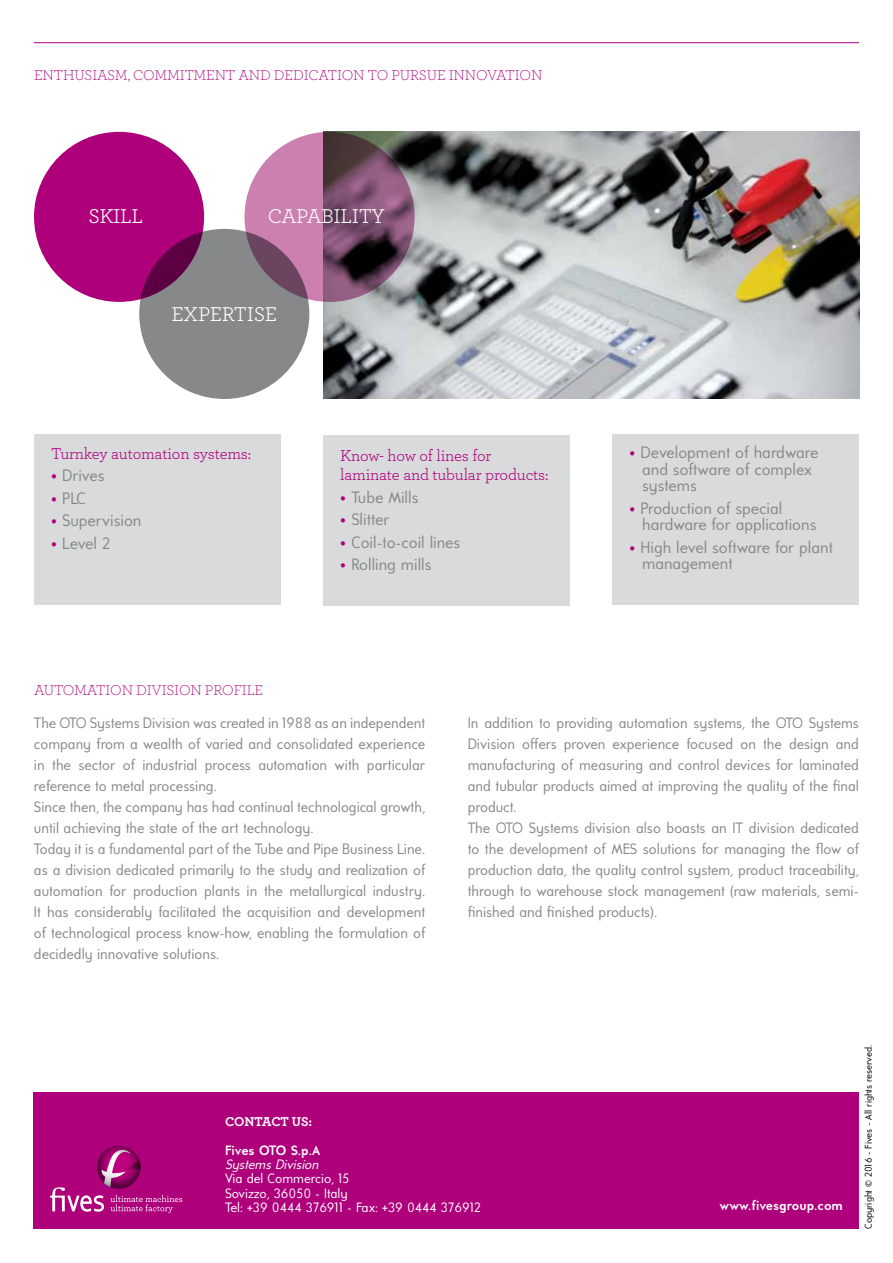
<style>
.page{position:relative;width:893px;height:1263px;background:#fff}
.page>*{position:absolute;margin:0;border:0;box-sizing:border-box;transform-origin:0 0}
.t1{font:21px "Archer";letter-spacing:-.02em;color:#fff}
.t2{font:16.5px/16.5px "Universalis ADF Std";color:#87888a}
.t3{font:16.5px/19.8px "Archer";letter-spacing:-.01em;color:#af007c}
.t4{font:15px/21px "Universalis ADF Std";color:#87888a}
.t5{font:300 15px "Archer";letter-spacing:-.01em;color:#af007c}
.t6{font:13.5px/14.2px "Universalis ADF Std";color:#fff}
.t7{font:700 13.5px "Universalis ADF Std";color:#fff}
.t8{font:italic 13.5px "Universalis ADF Std";color:#fff}
.t9{font:700 13.5px "Archer";letter-spacing:-.02em;color:#fff}
.t10{font:9.75px "Universalis ADF Std";color:#000}
.s1{color:#af007c}
</style>
<div class="page">
<img style="left:323px;top:132px;width:536px;height:267px">
<div style="left:323px;top:436px;width:247px;height:170px;background:#d9dadb"></div>
<div style="left:34px;top:434px;width:247px;height:170px;background:#d9dadb"></div>
<div style="left:612px;top:434px;width:247px;height:170px;background:#d9dadb"></div>
<div style="left:34px;top:132px;width:170px;height:170px;background:#af007c;border-radius:50%"></div>
<div style="left:139px;top:229px;width:170px;height:170px;background:#87888a;border-radius:50%"></div>
<svg style="left:244px;top:132px;width:171px;height:170px;background:#8d5a7b"></svg>
<div style="left:34px;top:1093px;width:825px;height:136px;background:#af007c"></div>
<svg style="left:97px;top:1145px;width:43px;height:44px"></svg>
<svg style="left:50px;top:1150px;width:132px;height:63px"></svg>
<hr style="left:34px;top:42px;width:825px;height:1px;background:#af007c">
<p class="t5" style="left:34px;top:65px;width:510px">ENTHUSIASM, COMMITMENT AND DEDICATION TO PURSUE INNOVATION</p>
<h1 class="t1" style="left:89px;top:202px;width:56px">SKILL</h1>
<h1 class="t1" style="left:268px;top:202px;width:119px">CAPABILITY</h1>
<h1 class="t1" style="left:171px;top:299px;width:107px">EXPERTISE</h1>
<p class="t3" style="left:51px;top:443px;width:202px">Turnkey automation systems:</p>
<p class="t2" style="left:51px;top:467px;width:55px"><span class="s1">•</span> Drives</p>
<p class="t2" style="left:51px;top:489px;width:37px"><span class="s1">•</span> PLC</p>
<p class="t2" style="left:51px;top:512px;width:92px"><span class="s1">•</span> Supervision</p>
<p class="t2" style="left:51px;top:534px;width:61px"><span class="s1">•</span> Level 2</p>
<p class="t5" style="left:34px;top:680px;width:231px">AUTOMATION DIVISION PROFILE</p>
<p class="t3" style="left:340px;top:444px;width:210px">Know- how of lines for laminate and tubular products:</p>
<p class="t2" style="left:340px;top:488px;width:80px"><span class="s1">•</span> Tube Mills</p>
<p class="t2" style="left:340px;top:511px;width:51px"><span class="s1">•</span> Slitter</p>
<p class="t2" style="left:340px;top:533px;width:122px"><span class="s1">•</span> Coil-to-coil lines</p>
<p class="t2" style="left:340px;top:556px;width:93px"><span class="s1">•</span> Rolling mills</p>
<p class="t2" style="left:642px;top:444px;width:178px;text-indent:-13px"><span class="s1">•</span> Development of hardware and software of complex systems</p>
<p class="t2" style="left:642px;top:499px;width:176px;text-indent:-13px"><span class="s1">•</span> Production of special hardware for applications</p>
<p class="t2" style="left:642px;top:538px;width:192px;text-indent:-13px"><span class="s1">•</span> High level software for plant management</p>
<p class="t4" style="left:34px;top:712px;width:393px">The OTO Systems Division was created in 1988 as an independent company from a wealth of varied and consolidated experience in the sector of industrial process automation with particular reference to metal processing.<br>Since then, the company has had continual technological growth, until achieving the state of the art technology.<br>Today it is a fundamental part of the Tube and Pipe Business Line. as a division dedicated primarily to the study and realization of automation for production plants in the metallurgical industry.<br>It has considerably facilitated the acquisition and development of technological process know-how, enabling the formulation of decidedly innovative solutions.</p>
<p class="t4" style="left:468px;top:712px;width:393px">In addition to providing automation systems, the OTO Systems Division offers proven experience focused on the design and manufacturing of measuring and control devices for laminated and tubular products aimed at improving the quality of the final product.<br>The OTO Systems division also boasts an IT division dedicated to the development of MES solutions for managing the flow of production data, the quality control system, product traceability, through to warehouse stock management (raw materials, semi&shy;finished and finished products).</p>
<p class="t9" style="left:225px;top:1111px;width:89px">CONTACT US:</p>
<p class="t7" style="left:225px;top:1142px;width:97px">Fives OTO S.p.A</p>
<p class="t8" style="left:225px;top:1156px;width:95px">Systems Division</p>
<p class="t6" style="left:225px;top:1171px;width:257px">Via del Commercio, 15<br>Sovizzo, 36050 - Italy<br>Tel: +39 0444 376911 - Fax: +39 0444 376912</p>
<p class="t7" style="left:719px;top:1197px;width:125px">www.fivesgroup.com</p>
<p class="t10" style="left:862px;top:1229px;width:186px;rotate:-90deg">Copyright © 2016 - Fives - All rights reserved.</p>
</div>
